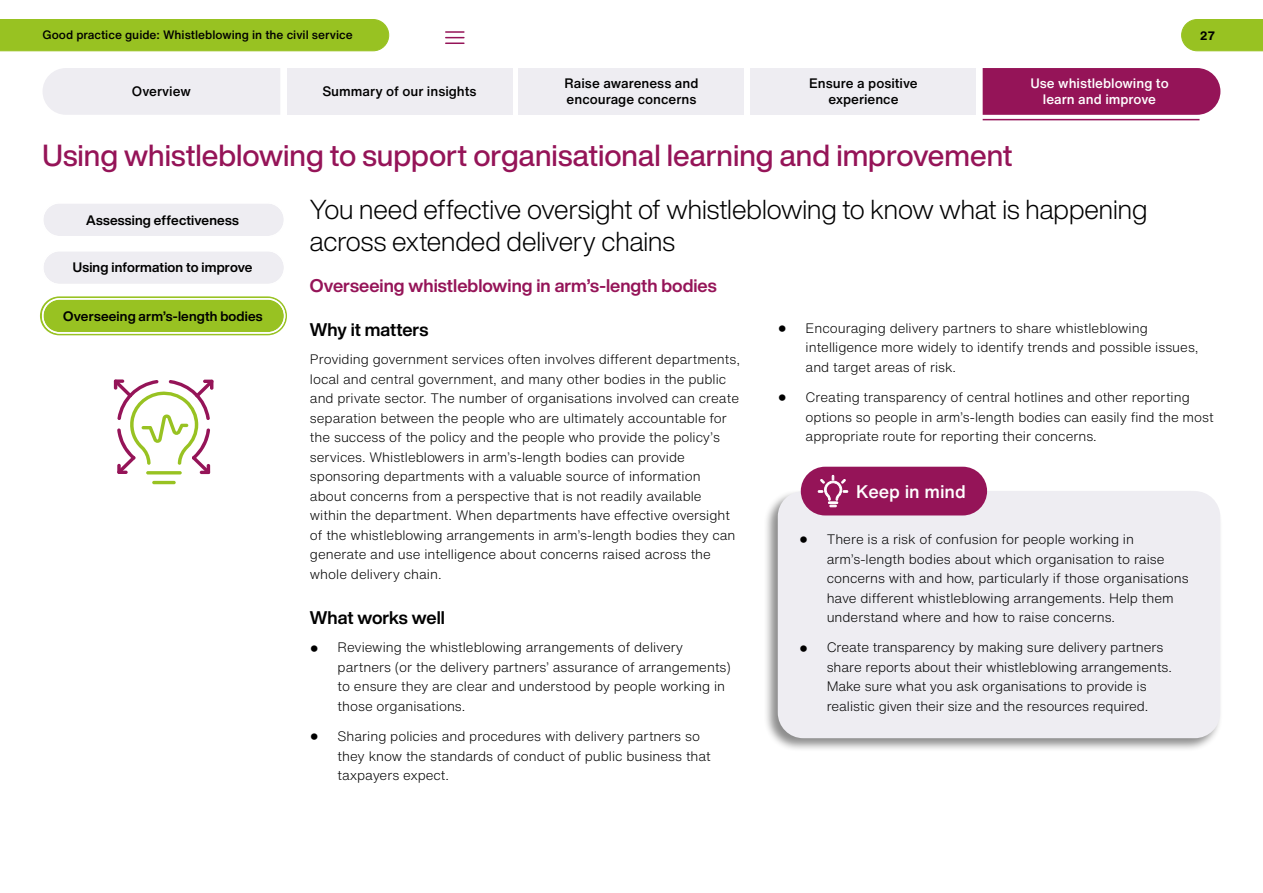
<style>
.page{position:relative;width:1263px;height:893px;background:#fff}
.page>*{position:absolute;margin:0;border:0;box-sizing:border-box;transform-origin:0 0}
.t1{font:500 30px "Helvetica Now Display";color:#951458}
.Insights_heading_2{font:300 27px/31.5px "Helvetica Now Display";color:#000}
.Insights_heading_3{font:700 18px "Helvetica Now Display";color:#951458}
.Insights_heading_3_black{font:700 18px "Helvetica Now Display";color:#000}
.Keep_in_mind{font:500 18px "Helvetica Now Text";color:#fff}
.Insights_body_text{font:300 13.5px/19.5px "Helvetica Now Text";color:#000}
.Insights_bullet{font:300 13.5px/19.5px "Helvetica Now Text";color:#000}
.t2{font:500 13.5px/16.5px "Helvetica Now Text";color:#000}
.t3{font:700 13.5px "Helvetica Now Display";letter-spacing:.01em;color:#000}
.t4{font:500 13.5px/16.5px "Helvetica Now Text";color:#fff;text-align:center}
.t5{font:500 12px "Helvetica Now Text";color:#000}
.t6{font:700 12px "Helvetica Now Text";color:#000}
.s1{font-family:"Helvetica Neue LT Std";font-size:18px}
</style>
<div class="page">
<div style="left:287px;top:68px;width:225px;height:47px;background:#eeedf2"></div>
<div style="left:519px;top:68px;width:225px;height:47px;background:#eeedf2"></div>
<div style="left:751px;top:68px;width:225px;height:47px;background:#eeedf2"></div>
<div style="left:43px;top:68px;width:237px;height:47px;background:#eeedf2"></div>
<div style="left:983px;top:68px;width:237px;height:47px;background:#951458"></div>
<hr style="left:983px;top:119px;width:216px;height:1px;background:#951458">
<svg style="left:446px;top:31px;width:18px;height:13px"></svg>
<svg style="left:1181px;top:19px;width:82px;height:32px;background:#9cc42b"></svg>
<div style="left:0;top:19px;width:389px;height:32px;background:#98c222"></div>
<div style="left:763px;top:489px;width:459px;height:264px;background:#000;opacity:.45"></div>
<div style="left:778px;top:491px;width:442px;height:247px;background:#eeedf2;border-radius:26px"></div>
<div style="left:801px;top:467px;width:186px;height:48px;background:#951458;border-radius:24px"></div>
<svg style="left:818px;top:475px;width:30px;height:41px"></svg>
<svg style="left:40px;top:296px;width:247px;height:39px"></svg>
<div style="left:43px;top:299px;width:242px;height:34px;background:#98c222;border-radius:17px"></div>
<div style="left:43px;top:203px;width:241px;height:34px;background:#eeedf2;border-radius:17px"></div>
<div style="left:43px;top:251px;width:242px;height:34px;background:#eeedf2;border-radius:17px"></div>
<hr style="left:152px;top:481px;width:24px;height:3px;background:#98c222;border-radius:2px">
<svg style="left:114px;top:379px;width:100px;height:95px"></svg>
<div style="left:42px;top:298px;width:243px;height:36px;border:2px solid #fff;border-radius:17px"></div>
<div style="left:42px;top:250px;width:243px;height:35px;border:2px solid #fff;border-radius:17px"></div>
<div style="left:42px;top:202px;width:243px;height:35px;border:2px solid #fff;border-radius:17px"></div>
<p class="t5" style="left:43px;top:26px;width:312px">Good practice guide: Whistleblowing in the civil service</p>
<p class="t6" style="left:1200px;top:27px;width:17px">27</p>
<p class="t2" style="left:132px;top:83px;width:60px">Overview</p>
<p class="t4" style="left:1030px;top:75px;width:140px">Use whistleblowing to learn and improve</p>
<p class="t2" style="left:322px;top:83px;width:156px">Summary of our insights</p>
<p class="t2" style="left:564px;top:75px;width:136px">Raise awareness and encourage concerns</p>
<p class="t2" style="left:809px;top:75px;width:110px;text-align:center">Ensure a positive experience</p>
<h1 class="t1" style="left:43px;top:135px;width:972px">Using whistleblowing to support organisational learning and improvement</h1>
<p class="t3" style="left:86px;top:210px;width:154px">Assessing effectiveness</p>
<p class="t3" style="left:73px;top:258px;width:181px">Using information to improve</p>
<p class="t3" style="left:63px;top:307px;width:201px">Overseeing arm’s-length bodies</p>
<p class="Insights_heading_2" style="left:310px;top:193px;width:839px">You need effective oversight of whistleblowing to know what is happening across extended delivery chains</p>
<p class="Insights_heading_3" style="left:310px;top:273px;width:408px">Overseeing whistleblowing in arm’s-length bodies</p>
<p class="Insights_heading_3_black" style="left:310px;top:317px;width:120px">Why it matters</p>
<p class="Insights_body_text" style="left:310px;top:349px;width:432px">Providing government services often involves different departments, local and central government, and many other bodies in the public and private sector. The number of organisations involved can create separation between the people who are ultimately accountable for the success of the policy and the people who provide the policy’s services. Whistleblowers in arm’s-length bodies can provide sponsoring departments with a valuable source of information about concerns from a perspective that is not readily available within the department. When departments have effective oversight of the whistleblowing arrangements in arm’s-length bodies they can generate and use intelligence about concerns raised across the whole delivery chain.</p>
<p class="Insights_heading_3_black" style="left:310px;top:606px;width:136px">What works well</p>
<p class="Insights_bullet" style="left:338px;top:637px;width:395px;text-indent:-28px"><span class="s1">•</span> Reviewing the whistleblowing arrangements of delivery partners (or the delivery partners’ assurance of arrangements) to ensure they are clear and understood by people working in those organisations.</p>
<p class="Insights_bullet" style="left:338px;top:726px;width:375px;text-indent:-28px"><span class="s1">•</span> Sharing policies and procedures with delivery partners so they know the standards of conduct of public business that taxpayers expect.</p>
<p class="Insights_bullet" style="left:806px;top:318px;width:394px;text-indent:-28px"><span class="s1">•</span> Encouraging delivery partners to share whistleblowing intelligence more widely to identify trends and possible issues, and target areas of risk.</p>
<p class="Insights_bullet" style="left:806px;top:387px;width:410px;text-indent:-28px"><span class="s1">•</span> Creating transparency of central hotlines and other reporting options so people in arm’s-length bodies can easily find the most appropriate route for reporting their concerns.</p>
<p class="Keep_in_mind" style="left:856px;top:477px;width:111px">Keep in mind</p>
<p class="Insights_body_text" style="left:827px;top:529px;width:364px;text-indent:-28px"><span class="s1">•</span> There is a risk of confusion for people working in arm’s‑length bodies about which organisation to raise concerns with and how, particularly if those organisations have different whistleblowing arrangements. Help them understand where and how to raise concerns.</p>
<p class="Insights_body_text" style="left:827px;top:637px;width:347px;text-indent:-28px"><span class="s1">•</span> Create transparency by making sure delivery partners share reports about their whistleblowing arrangements.<br>Make sure what you ask organisations to provide is realistic given their size and the resources required.</p>
</div>
